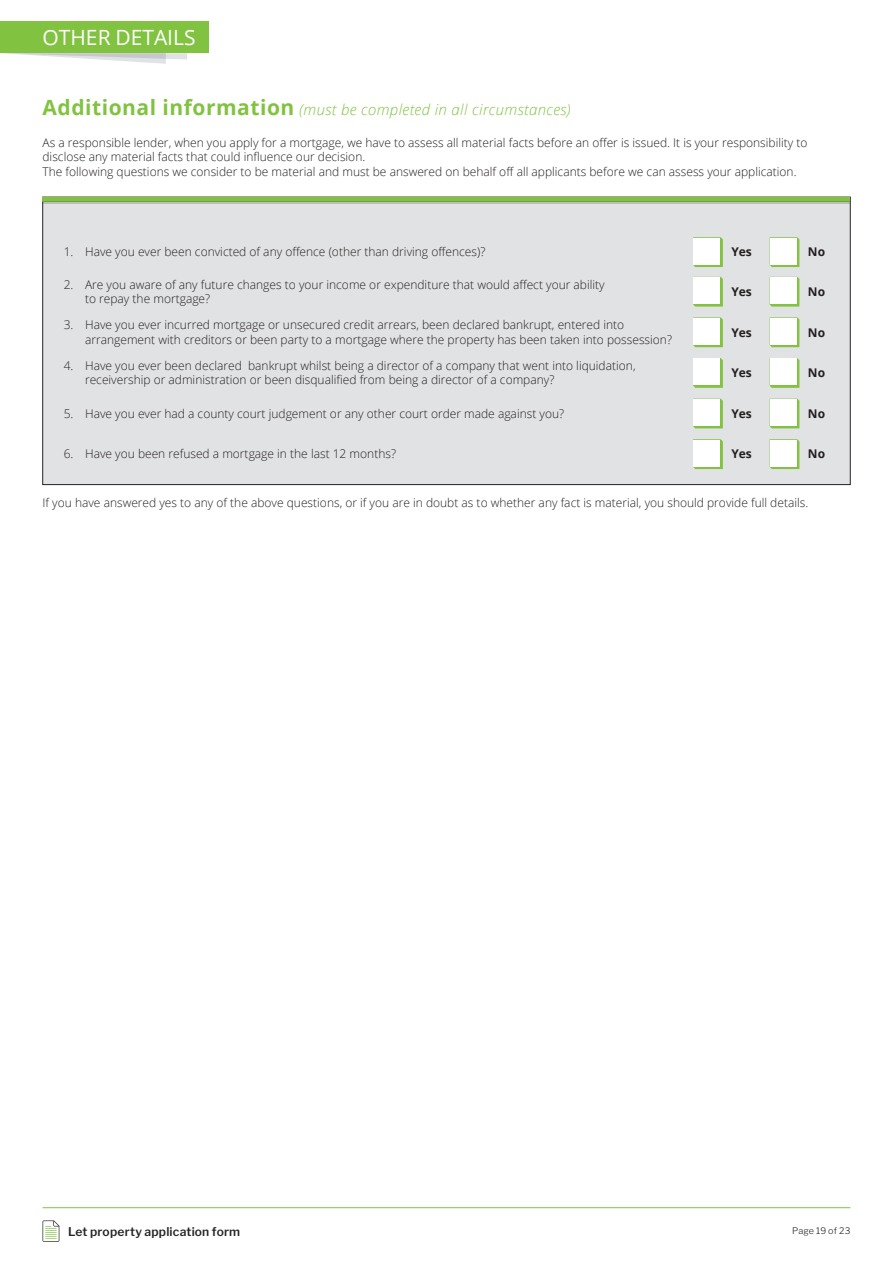
<style>
.page{position:relative;width:893px;height:1263px;background:#fff}
.page>*{position:absolute;margin:0;border:0;box-sizing:border-box;transform-origin:0 0}
.t1{font:21px "Open Sans";color:#fff}
.t2{font:italic 300 15px "Open Sans";letter-spacing:.025em;color:#81c340}
.t3{font:300 12px/14.4px "Open Sans";color:#231f20}
.t4{font:700 12px "Open Sans";color:#231f20}
.t5{font:600 12px "Libre Franklin";letter-spacing:.015em;color:#252423}
.t6{font:300 9px "Libre Franklin";letter-spacing:.025em;color:#252423}
.s1{font-weight:700;font-style:normal;font-size:21px}
</style>
<div class="page">
<hr style="left:43px;top:1207px;width:807px;height:1px;background:#81c340">
<svg style="left:43px;top:1220px;width:16px;height:22px"></svg>
<div style="left:0;top:21px;width:208px;height:32px;background:#81c340"></div>
<svg style="left:3px;top:53px;width:184px;height:11px"></svg>
<div style="left:43px;top:197px;width:807px;height:288px;background:#e1e2e4;border:1px solid #252423"></div>
<hr style="left:43px;top:197px;width:807px;height:4px;background:#81c340">
<hr style="left:43px;top:201px;width:807px;height:2px;background:#252423">
<svg style="left:693px;top:237px;width:30px;height:30px"></svg>
<div style="left:694px;top:238px;width:26px;height:26px;background:#fff"></div>
<svg style="left:770px;top:237px;width:29px;height:30px"></svg>
<div style="left:770px;top:238px;width:26px;height:26px;background:#fff"></div>
<svg style="left:693px;top:277px;width:30px;height:30px"></svg>
<div style="left:694px;top:278px;width:26px;height:26px;background:#fff"></div>
<svg style="left:770px;top:277px;width:29px;height:30px"></svg>
<div style="left:770px;top:278px;width:26px;height:26px;background:#fff"></div>
<svg style="left:693px;top:317px;width:30px;height:30px"></svg>
<div style="left:694px;top:318px;width:26px;height:26px;background:#fff"></div>
<svg style="left:770px;top:317px;width:29px;height:30px"></svg>
<div style="left:770px;top:318px;width:26px;height:26px;background:#fff"></div>
<svg style="left:693px;top:358px;width:30px;height:30px"></svg>
<div style="left:694px;top:359px;width:26px;height:26px;background:#fff"></div>
<svg style="left:770px;top:358px;width:29px;height:30px"></svg>
<div style="left:770px;top:359px;width:26px;height:26px;background:#fff"></div>
<svg style="left:693px;top:399px;width:30px;height:29px"></svg>
<div style="left:694px;top:399px;width:26px;height:27px;background:#fff"></div>
<svg style="left:770px;top:399px;width:29px;height:29px"></svg>
<div style="left:770px;top:399px;width:26px;height:27px;background:#fff"></div>
<svg style="left:693px;top:439px;width:30px;height:30px"></svg>
<div style="left:694px;top:440px;width:26px;height:26px;background:#fff"></div>
<svg style="left:770px;top:439px;width:29px;height:30px"></svg>
<div style="left:770px;top:440px;width:26px;height:26px;background:#fff"></div>
<p class="t1" style="left:43px;top:23px;width:155px">OTHER DETAILS</p>
<p class="t2" style="left:43px;top:99px;width:530px"><span class="s1">Additional information</span> (must be completed in all circumstances)</p>
<p class="t3" style="left:43px;top:135px;width:766px">As a responsible lender, when you apply for a mortgage, we have to assess all material facts before an offer is issued. It is your responsibility to disclose any material facts that could influence our decision.<br>The following questions we consider to be material and must be answered on behalf off all applicants before we can assess your application.</p>
<p class="t3" style="left:64px;top:245px;width:423px">1. Have you ever been convicted of any offence (other than driving offences)?</p>
<p class="t4" style="left:731px;top:244px;width:22px">Yes</p>
<p class="t4" style="left:808px;top:244px;width:19px">No</p>
<p class="t3" style="left:85px;top:277px;width:521px;text-indent:-21px">2. Are you aware of any future changes to your income or expenditure that would affect your ability to repay the mortgage?</p>
<p class="t3" style="left:85px;top:318px;width:588px;text-indent:-21px">3. Have you ever incurred mortgage or unsecured credit arrears, been declared bankrupt, entered into arrangement with creditors or been party to a mortgage where the property has been taken into possession?</p>
<p class="t3" style="left:85px;top:358px;width:552px;text-indent:-21px">4. Have you ever been declared bankrupt whilst being a director of a company that went into liquidation, receivership or administration or been disqualified from being a director of a company?</p>
<p class="t3" style="left:64px;top:406px;width:502px">5. Have you ever had a county court judgement or any other court order made against you?</p>
<p class="t3" style="left:64px;top:447px;width:334px">6. Have you been refused a mortgage in the last 12 months?</p>
<p class="t4" style="left:731px;top:283px;width:22px">Yes</p>
<p class="t4" style="left:808px;top:283px;width:19px">No</p>
<p class="t4" style="left:731px;top:324px;width:22px">Yes</p>
<p class="t4" style="left:808px;top:324px;width:19px">No</p>
<p class="t4" style="left:731px;top:364px;width:22px">Yes</p>
<p class="t4" style="left:808px;top:364px;width:19px">No</p>
<p class="t4" style="left:731px;top:405px;width:22px">Yes</p>
<p class="t4" style="left:808px;top:405px;width:19px">No</p>
<p class="t4" style="left:731px;top:446px;width:22px">Yes</p>
<p class="t4" style="left:808px;top:446px;width:19px">No</p>
<p class="t3" style="left:43px;top:495px;width:767px">If you have answered yes to any of the above questions, or if you are in doubt as to whether any fact is material, you should provide full details.</p>
<p class="t5" style="left:68px;top:1224px;width:174px">Let property application form</p>
<p class="t6" style="left:792px;top:1226px;width:60px">Page 19 of 23</p>
</div>
